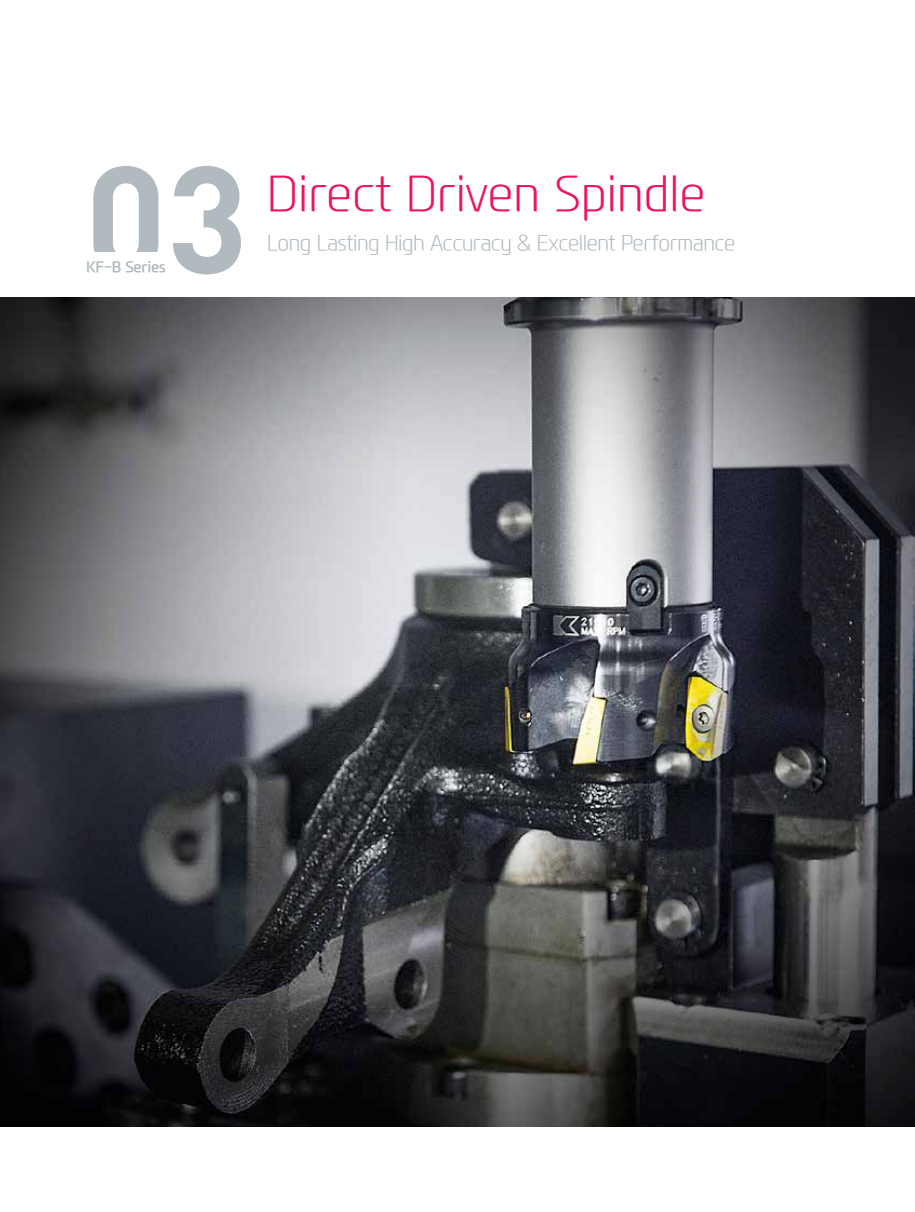
<style>
.page{position:relative;width:915px;height:1212px;background:#fff}
.page>*{position:absolute;margin:0;border:0;box-sizing:border-box;transform-origin:0 0}
.t1{font:700 150px "DIN";color:#b1babf}
.t2{font:300 48px "Modern H Eco";color:#ed145b}
.t3{font:300 21px "Modern H Eco";letter-spacing:-.025em;color:#b1babf}
.t4{font:700 15px "Modern H";letter-spacing:-.025em;color:#b1babf}
</style>
<div class="page">
<img style="left:0;top:298px;width:914px;height:829px">
<h1 class="t1" style="left:85px;top:121px;width:164px">03</h1>
<p class="t4" style="left:86px;top:256px;width:81px">KF-B Series</p>
<h2 class="t2" style="left:267px;top:161px;width:439px">Direct Driven Spindle</h2>
<p class="t3" style="left:267px;top:229px;width:469px">Long Lasting High Accuracy &amp; Excellent Performance</p>
</div>
